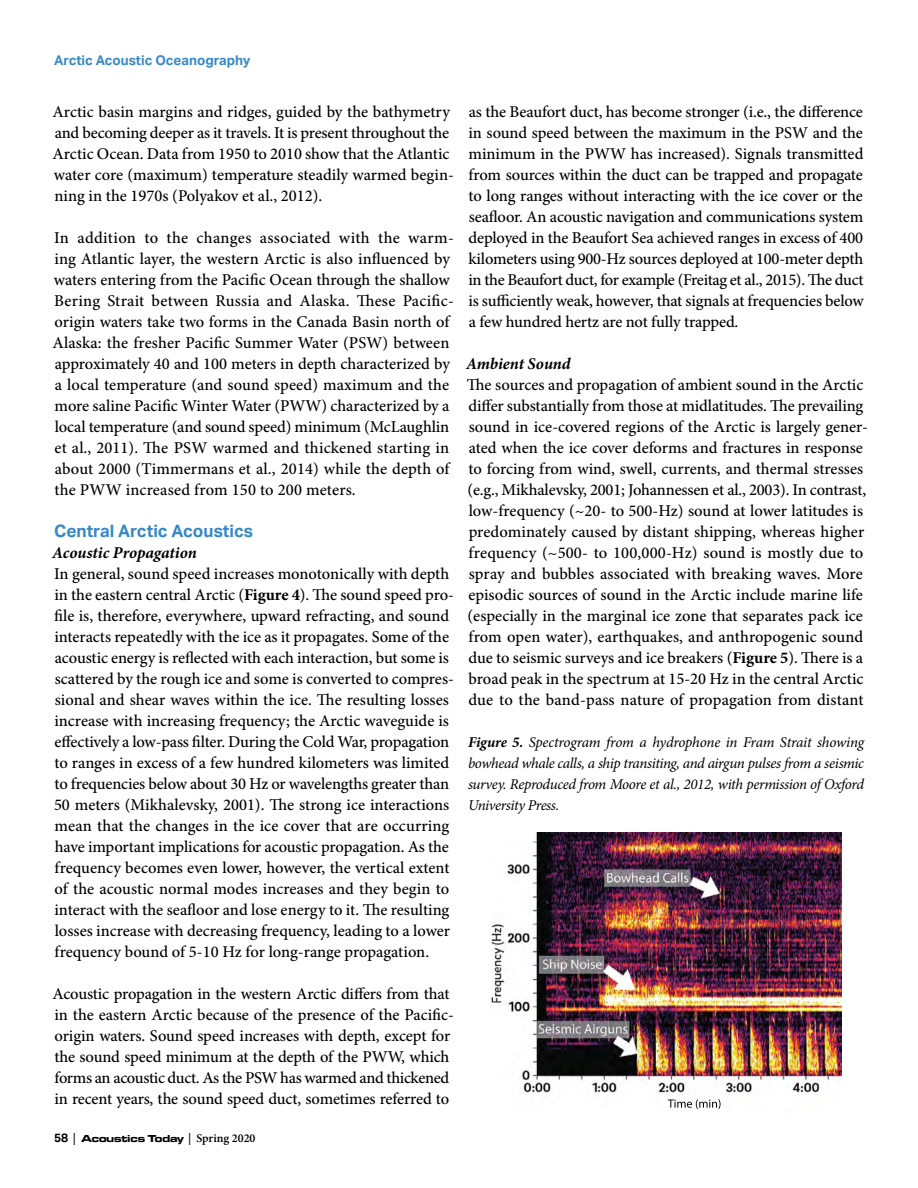
<style>
.page{position:relative;width:918px;height:1188px;background:#fff}
.page>*{position:absolute;margin:0;border:0;box-sizing:border-box;transform-origin:0 0}
.t1{font:700 17.25px "Aktiv Grotesk";color:#3688c8}
.t2{font:500 16.5px/21px "Minion Pro";color:#000}
.t3{font:italic 700 16.5px "Minion Pro";letter-spacing:-.005em;color:#000}
.t4{font:italic 15px/21px "Minion Pro";letter-spacing:-.03em;color:#000;text-align:justify}
.t5{font:700 13.5px "Aktiv Grotesk";color:#3688c8}
.t6{font:700 10.5px "Microgramma Ext D";color:#000}
.s1{font-weight:700}
.s2{font-family:"Aktiv Grotesk";font-size:12px}
.s3{font-family:"Minion Pro";font-weight:600;font-size:12px}
</style>
<div class="page">
<img style="left:491px;top:832px;width:351px;height:263px">
<svg style="left:668px;top:1099px;width:53px;height:10px"></svg>
<p class="t5" style="left:54px;top:52px;width:198px">Arctic Acoustic Oceanography</p>
<p class="t2" style="left:53px;top:101px;width:403px">Arctic basin margins and ridges, guided by the bathymetry and becoming deeper as it travels. It is present throughout the Arctic Ocean. Data from 1950 to 2010 show that the Atlantic water core (maximum) temperature steadily warmed begin&shy;ning in the 1970s (Polyakov et al., 2012).</p>
<p class="t2" style="left:53px;top:227px;width:403px">In addition to the changes associated with the warm&shy;ing Atlantic layer, the western Arctic is also influenced by waters entering from the Pacific Ocean through the shallow Bering Strait between Russia and Alaska. These Pacific&shy;origin waters take two forms in the Canada Basin north of Alaska: the fresher Pacific Summer Water (PSW) between approximately 40 and 100 meters in depth characterized by a local temperature (and sound speed) maximum and the more saline Pacific Winter Water (PWW) characterized by a local temperature (and sound speed) minimum (McLaughlin et al., 2011). The PSW warmed and thickened starting in about 2000 (Timmermans et al., 2014) while the depth of the PWW increased from 150 to 200 meters.</p>
<p class="t1" style="left:54px;top:520px;width:201px">Central Arctic Acoustics</p>
<p class="t3" style="left:52px;top:541px;width:146px">Acoustic Propagation</p>
<p class="t2" style="left:54px;top:563px;width:401px">In general, sound speed increases monotonically with depth in the eastern central Arctic (<span class="s1">Figure 4</span>). The sound speed pro&shy;file is, therefore, everywhere, upward refracting, and sound interacts repeatedly with the ice as it propagates. Some of the acoustic energy is reflected with each interaction, but some is scattered by the rough ice and some is converted to compres&shy;sional and shear waves within the ice. The resulting losses increase with increasing frequency; the Arctic waveguide is effectively a low-pass filter. During the Cold War, propagation to ranges in excess of a few hundred kilometers was limited to frequencies below about 30 Hz or wavelengths greater than 50 meters (Mikhalevsky, 2001). The strong ice interactions mean that the changes in the ice cover that are occurring have important implications for acoustic propagation. As the frequency becomes even lower, however, the vertical extent of the acoustic normal modes increases and they begin to interact with the seafloor and lose energy to it. The resulting losses increase with decreasing frequency, leading to a lower frequency bound of 5-10 Hz for long-range propagation.</p>
<p class="t2" style="left:53px;top:983px;width:403px">Acoustic propagation in the western Arctic differs from that in the eastern Arctic because of the presence of the Pacific&shy;origin waters. Sound speed increases with depth, except for the sound speed minimum at the depth of the PWW, which forms an acoustic duct. As the PSW has warmed and thickened in recent years, the sound speed duct, sometimes referred to</p>
<p class="t6" style="left:54px;top:1131px;width:203px"><span class="s2">58</span> <span class="s3">|</span> Acoustics Today <span class="s3">| Spring 2020</span></p>
<p class="t2" style="left:468px;top:101px;width:397px;text-align:justify">as the Beaufort duct, has become stronger (i.e., the difference in sound speed between the maximum in the PSW and the minimum in the PWW has increased). Signals transmitted from sources within the duct can be trapped and propagate to long ranges without interacting with the ice cover or the seafloor. An acoustic navigation and communications system deployed in the Beaufort Sea achieved ranges in excess of 400 kilometers using 900-Hz sources deployed at 100-meter depth in the Beaufort duct, for example (Freitag et al., 2015). The duct is sufficiently weak, however, that signals at frequencies below a few hundred hertz are not fully trapped.</p>
<p class="t3" style="left:466px;top:352px;width:106px">Ambient Sound</p>
<p class="t2" style="left:467px;top:374px;width:402px">The sources and propagation of ambient sound in the Arctic differ substantially from those at midlatitudes. The prevailing sound in ice-covered regions of the Arctic is largely gener&shy;ated when the ice cover deforms and fractures in response to forcing from wind, swell, currents, and thermal stresses (e.g., Mikhalevsky, 2001; Johannessen et al., 2003). In contrast, low-frequency (~20- to 500-Hz) sound at lower latitudes is predominately caused by distant shipping, whereas higher frequency (~500- to 100,000-Hz) sound is mostly due to spray and bubbles associated with breaking waves. More episodic sources of sound in the Arctic include marine life (especially in the marginal ice zone that separates pack ice from open water), earthquakes, and anthropogenic sound due to seismic surveys and ice breakers (<span class="s1">Figure 5</span>). There is a broad peak in the spectrum at 15-20 Hz in the central Arctic due to the band-pass nature of propagation from distant</p>
<p class="t4" style="left:468px;top:732px;width:398px"><span class="s1">Figure 5.</span> Spectrogram from a hydrophone in Fram Strait showing bowhead whale calls, a ship transiting, and airgun pulses from a seismic survey. Reproduced from Moore et al., 2012, with permission of Oxford University Press.</p>
</div>
